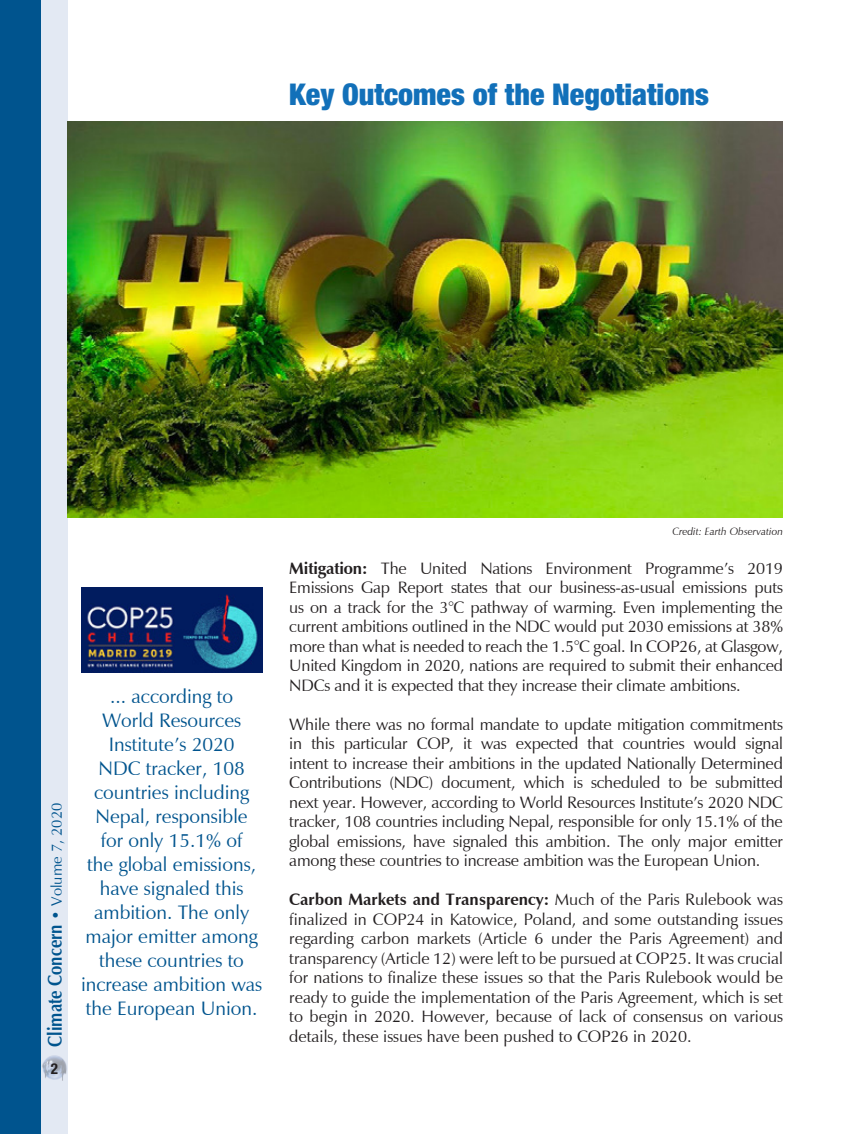
<style>
.page{position:relative;width:864px;height:1134px;background:#fff}
.page>*{position:absolute;margin:0;border:0;box-sizing:border-box;transform-origin:0 0}
.Subhead{font:900 condensed 30px "Helvetica Neue";color:#1270b9}
.t1{font:700 19.8px "Zapf Humanist 601 BT";color:#00548e;scale:.83 1}
.Body{font:19.5px/24px "Zapf Humanist 601 BT";color:#00548e;text-align:center}
.Body-2{font:16.5px/19.5px "Zapf Humanist 601 BT";letter-spacing:-.01em;color:#231f20;text-align:justify}
.t2{font:700 condensed 15px "Helvetica Neue";color:#231f20}
.Photo_Caption{font:italic 10.5px "Zapf Humanist 601 BT";color:#231f20}
.s1{font-size:16.5px}
.s2{font-weight:400;font-size:15px}
.s3{font-weight:700}
</style>
<div class="page">
<div style="left:39px;top:0;width:29px;height:1134px;background:#e3e9f3"></div>
<img style="left:42px;top:1055px;width:25px;height:26px">
<div style="left:0;top:0;width:41px;height:1134px;background:#00548e"></div>
<img style="left:81px;top:588px;width:181px;height:85px">
<img style="left:68px;top:122px;width:715px;height:396px">
<p class="Subhead" style="left:289px;top:76px;width:421px">Key Outcomes of the Negotiations</p>
<p class="t1" style="left:43px;top:1047px;width:295px;rotate:-90deg">Climate Concern <span class="s1">•</span> <span class="s2">Volume 7, 2020</span></p>
<p class="t2" style="left:51px;top:1060px;width:9px">2</p>
<p class="Body" style="left:81px;top:685px;width:183px">... according to<br>World Resources<br>Institute’s 2020<br>NDC tracker, 108 countries including<br>Nepal, responsible<br>for only 15.1% of<br>the global emissions, have signaled this ambition. The only major emitter among these countries to increase ambition was the European Union.</p>
<p class="Photo_Caption" style="left:672px;top:525px;width:112px">Credit: Earth Observation</p>
<p class="Body-2" style="left:289px;top:558px;width:495px"><span class="s3">Mitigation:</span> The United Nations Environment Programme’s 2019<br>Emissions Gap Report states that our business-as-usual emissions puts us on a track for the 3°C pathway of warming. Even implementing the current ambitions outlined in the NDC would put 2030 emissions at 38% more than what is needed to reach the 1.5°C goal. In COP26, at Glasgow, United Kingdom in 2020, nations are required to submit their enhanced NDCs and it is expected that they increase their climate ambitions.</p>
<p class="Body-2" style="left:289px;top:714px;width:495px">While there was no formal mandate to update mitigation commitments in this particular COP, it was expected that countries would signal intent to increase their ambitions in the updated Nationally Determined Contributions (NDC) document, which is scheduled to be submitted next year. However, according to World Resources Institute’s 2020 NDC tracker, 108 countries including Nepal, responsible for only 15.1% of the global emissions, have signaled this ambition. The only major emitter among these countries to increase ambition was the European Union.</p>
<p class="Body-2" style="left:289px;top:890px;width:495px"><span class="s3">Carbon Markets and Transparency:</span> Much of the Paris Rulebook was finalized in COP24 in Katowice, Poland, and some outstanding issues regarding carbon markets (Article 6 under the Paris Agreement) and transparency (Article 12) were left to be pursued at COP25. It was crucial for nations to finalize these issues so that the Paris Rulebook would be ready to guide the implementation of the Paris Agreement, which is set to begin in 2020. However, because of lack of consensus on various details, these issues have been pushed to COP26 in 2020.</p>
</div>
